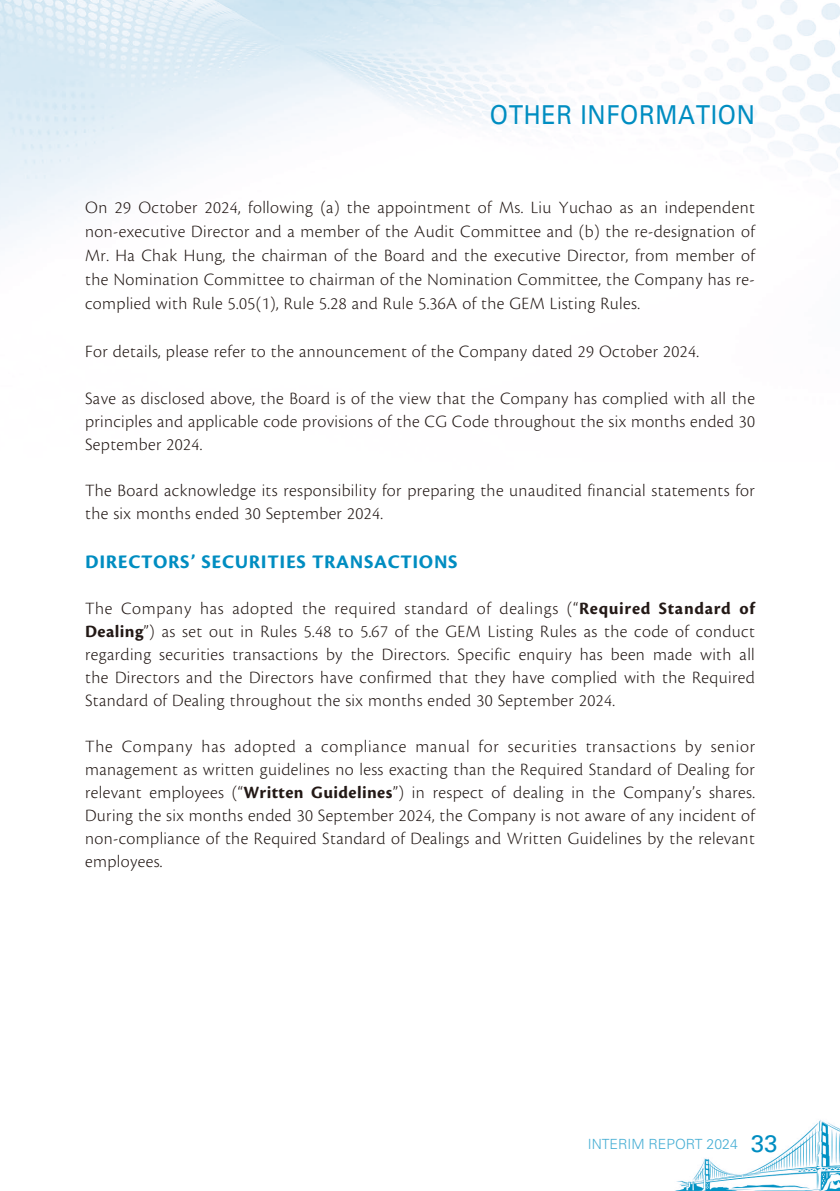
<style>
.page{position:relative;width:840px;height:1191px;background:#fff}
.page>*{position:absolute;margin:0;border:0;box-sizing:border-box;transform-origin:0 0}
.t1{font:26px "Univers LT Std";letter-spacing:.03em;color:#008dc1;scale:.9 1}
.t2{font:20px "Cronos Pro Bold Capt";letter-spacing:.035em;color:#008dc1}
.t3{font:300 18px/23px "Cronos Pro";letter-spacing:.02em;color:#231916;text-align:justify}
.t4{font:300 14px "Univers LT Std";color:#46aed4}
.s1{font-weight:700}
.s2{font-weight:400;font-size:24px;color:#008dc1}
</style>
<div class="page">
<img style="left:0;top:0;width:839px;height:1191px">
<h1 class="t1" style="left:489px;top:99px;width:296px">OTHER INFORMATION</h1>
<p class="t3" style="left:85px;top:195px;width:671px;line-height:24px">On 29 October 2024, following (a) the appointment of Ms. Liu Yuchao as an independent non-executive Director and a member of the Audit Committee and (b) the re-designation of Mr. Ha Chak Hung, the chairman of the Board and the executive Director, from member of the Nomination Committee to chairman of the Nomination Committee, the Company has re&shy;complied with Rule 5.05(1), Rule 5.28 and Rule 5.36A of the GEM Listing Rules.</p>
<p class="t3" style="left:85px;top:340px;width:615px">For details, please refer to the announcement of the Company dated 29 October 2024.</p>
<p class="t3" style="left:85px;top:387px;width:671px">Save as disclosed above, the Board is of the view that the Company has complied with all the principles and applicable code provisions of the CG Code throughout the six months ended 30<br>September 2024.</p>
<p class="t3" style="left:85px;top:479px;width:670px">The Board acknowledge its responsibility for preparing the unaudited financial statements for the six months ended 30 September 2024.</p>
<p class="t2" style="left:85px;top:550px;width:373px">DIRECTORS’ SECURITIES TRANSACTIONS</p>
<p class="t3" style="left:85px;top:597px;width:671px">The Company has adopted the required standard of dealings (“<span class="s1">Required Standard of Dealing</span>”) as set out in Rules 5.48 to 5.67 of the GEM Listing Rules as the code of conduct regarding securities transactions by the Directors. Specific enquiry has been made with all the Directors and the Directors have confirmed that they have complied with the Required Standard of Dealing throughout the six months ended 30 September 2024.</p>
<p class="t3" style="left:85px;top:735px;width:671px">The Company has adopted a compliance manual for securities transactions by senior management as written guidelines no less exacting than the Required Standard of Dealing for relevant employees (“<span class="s1">Written Guidelines</span>”) in respect of dealing in the Company’s shares.<br>During the six months ended 30 September 2024, the Company is not aware of any incident of non-compliance of the Required Standard of Dealings and Written Guidelines by the relevant employees.</p>
<p class="t4" style="left:587px;top:1135px;width:191px">INTERIM REPORT 2024 <span class="s2">33</span></p>
</div>
